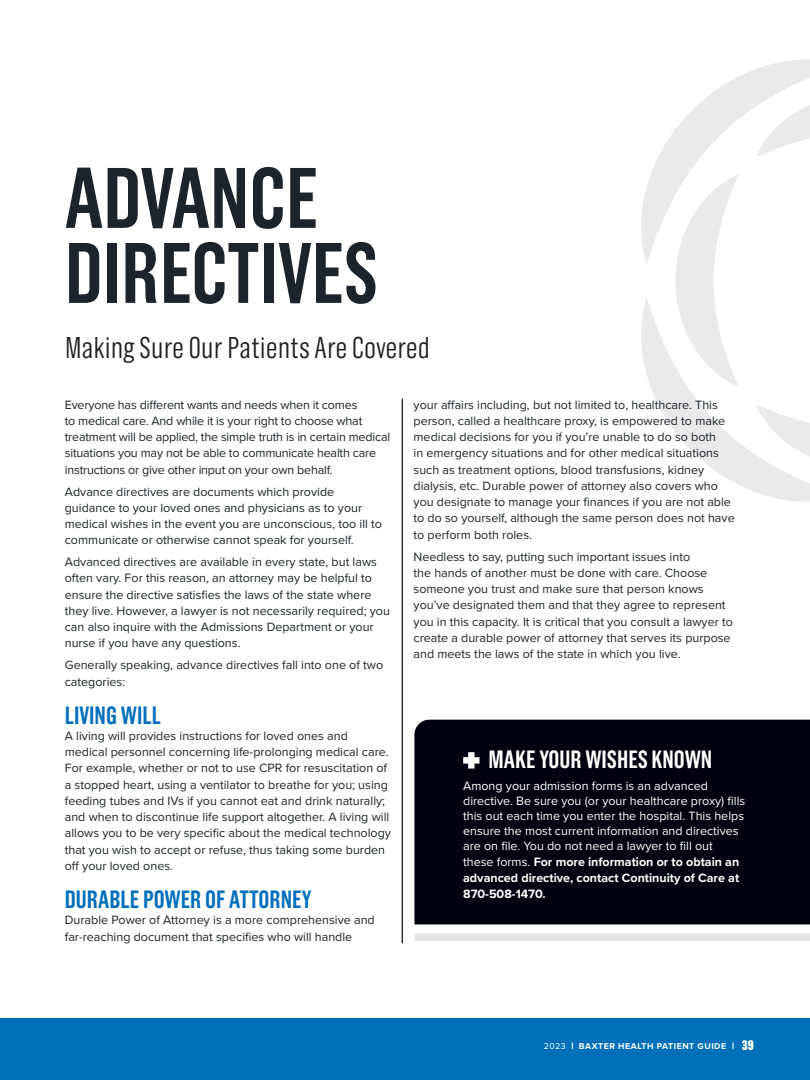
<style>
.page{position:relative;width:810px;height:1080px;background:#fff}
.page>*{position:absolute;margin:0;border:0;box-sizing:border-box;transform-origin:0 0}
.t1{font:600 85.62px/75px "Grotzec Cond";color:#1c232b}
.t2{font:300 30px "Grotzec Cond";color:#231f20}
.t3{font:600 25px "Grotzec Cond";color:#006fba}
.t4{font:600 25px "Grotzec Cond";color:#fff}
.t5{font:12.5px/16.2px "Proxima Nova";color:#1c232b}
.t6{font:12.5px/15px "Proxima Nova";color:#fff}
.t7{font:700 12.5px/16.2px "Proxima Nova";color:#fff;text-align:justify}
.t8{font:700 8.75px "Proxima Nova";letter-spacing:.06em;color:#fff}
.s1{font-weight:400}
.s2{font-weight:900;font-size:9.38px}
.s3{font-family:"Grotzec Cond";font-weight:900;font-size:13.75px}
</style>
<div class="page">
<div style="left:0;top:1018px;width:810px;height:62px;background:#006fba"></div>
<svg style="left:641px;top:60px;width:169px;height:442px"></svg>
<hr style="left:402px;top:399px;width:1px;height:544px;background:#231f20">
<div style="left:414px;top:720px;width:396px;height:204px;background:#000212"></div>
<svg style="left:463px;top:752px;width:17px;height:17px"></svg>
<div style="left:414px;top:933px;width:396px;height:8px;background:#e2e4e2"></div>
<h1 class="t1" style="left:65px;top:159px;width:315px">ADVANCE<br>DIRECTIVES</h1>
<h2 class="t2" style="left:65px;top:330px;width:367px">Making Sure Our Patients Are Covered</h2>
<p class="t5" style="left:65px;top:397px;width:327px">Everyone has different wants and needs when it comes<br>to medical care. And while it is your right to choose what treatment will be applied, the simple truth is in certain medical situations you may not be able to communicate health care instructions or give other input on your own behalf.</p>
<p class="t5" style="left:65px;top:484px;width:319px">Advance directives are documents which provide guidance to your loved ones and physicians as to your medical wishes in the event you are unconscious, too ill to communicate or otherwise cannot speak for yourself.</p>
<p class="t5" style="left:65px;top:554px;width:327px">Advanced directives are available in every state, but laws often vary. For this reason, an attorney may be helpful to ensure the directive satisfies the laws of the state where they live. However, a lawyer is not necessarily required; you can also inquire with the Admissions Department or your nurse if you have any questions.</p>
<p class="t5" style="left:65px;top:657px;width:320px">Generally speaking, advance directives fall into one of two categories:</p>
<h3 class="t3" style="left:65px;top:701px;width:98px">LIVING WILL</h3>
<p class="t5" style="left:65px;top:728px;width:328px">A living will provides instructions for loved ones and medical personnel concerning life-prolonging medical care.<br>For example, whether or not to use CPR for resuscitation of a stopped heart, using a ventilator to breathe for you; using feeding tubes and IVs if you cannot eat and drink naturally; and when to discontinue life support altogether. A living will allows you to be very specific about the medical technology that you wish to accept or refuse, thus taking some burden off your loved ones.</p>
<h3 class="t3" style="left:65px;top:885px;width:248px">DURABLE POWER OF ATTORNEY</h3>
<p class="t5" style="left:65px;top:912px;width:311px">Durable Power of Attorney is a more comprehensive and far-reaching document that specifies who will handle</p>
<p class="t5" style="left:414px;top:397px;width:323px">your affairs including, but not limited to, healthcare. This person, called a healthcare proxy, is empowered to make medical decisions for you if you’re unable to do so both<br>in emergency situations and for other medical situations such as treatment options, blood transfusions, kidney dialysis, etc. Durable power of attorney also covers who you designate to manage your finances if you are not able to do so yourself, although the same person does not have to perform both roles.</p>
<p class="t5" style="left:414px;top:549px;width:321px">Needless to say, putting such important issues into<br>the hands of another must be done with care. Choose someone you trust and make sure that person knows you’ve designated them and that they agree to represent you in this capacity. It is critical that you consult a lawyer to create a durable power of attorney that serves its purpose and meets the laws of the state in which you live.</p>
<h3 class="t4" style="left:489px;top:745px;width:225px">MAKE YOUR WISHES KNOWN</h3>
<p class="t6" style="left:463px;top:778px;width:284px">Among your admission forms is an advanced directive. Be sure you (or your healthcare proxy) fills this out each time you enter the hospital. This helps ensure the most current information and directives are on file. You do not need a lawyer to fill out</p>
<p class="t7" style="left:463px;top:853px;width:278px"><span class="s1">these forms.</span> For more information or to obtain an advanced directive, contact Continuity of Care at 870-508-1470.</p>
<p class="t8" style="left:544px;top:1040px;width:211px"><span class="s1">2023</span> <span class="s2">|</span> BAXTER HEALTH PATIENT GUIDE <span class="s2">|</span> <span class="s3">39</span></p>
</div>
